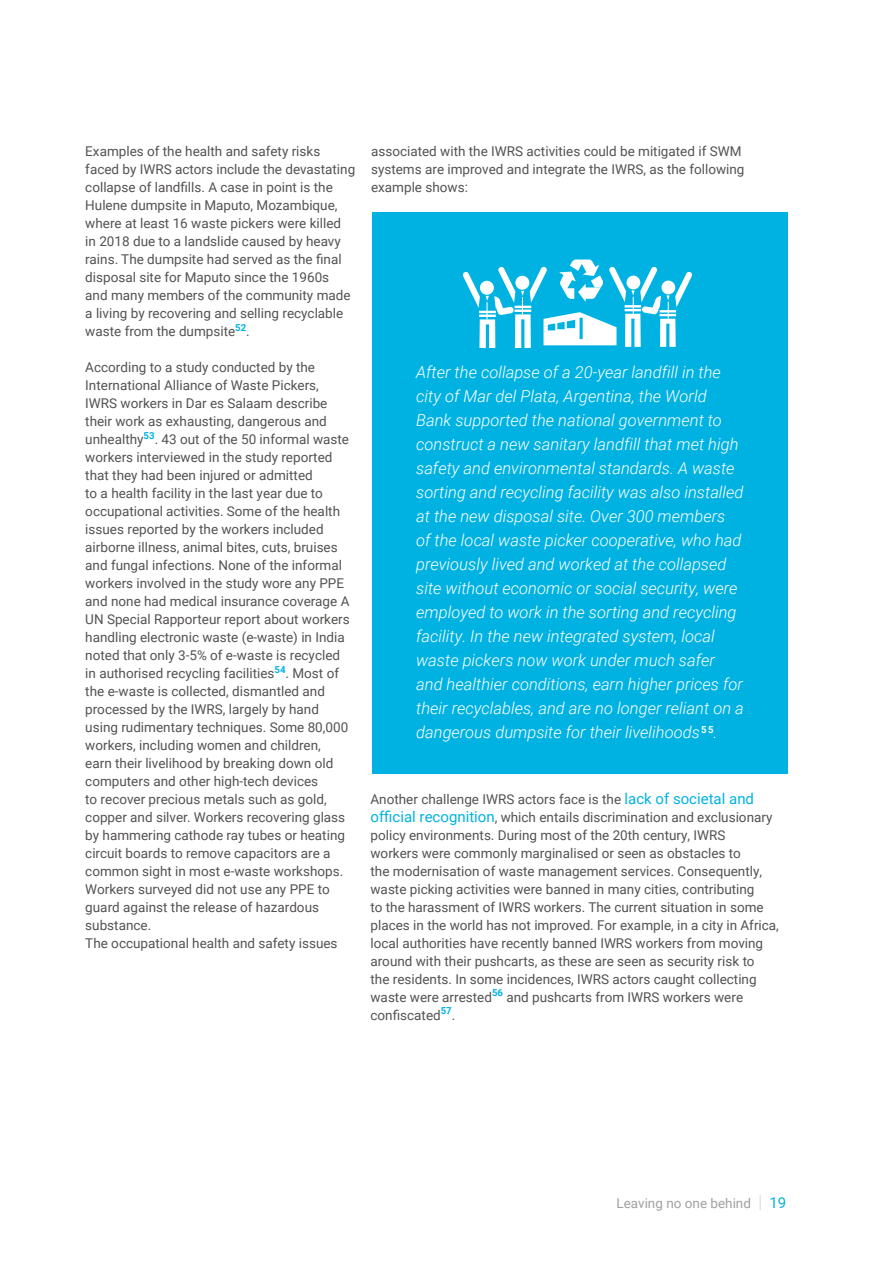
<style>
.page{position:relative;width:893px;height:1263px;background:#fff}
.page>*{position:absolute;margin:0;border:0;box-sizing:border-box;transform-origin:0 0}
.big_text_white_for_b{font:italic 300 16.5px/24px "Roboto";color:#fff}
.text{font:13.5px/18px "Roboto";color:#545251}
.t1{font:13.5px "Roboto";color:#a1a1a2}
.s1{font-size:15px;color:#00b2e2}
.s2{font-weight:100;font-size:18px;color:#b3b3b4}
</style>
<div class="page">
<div style="left:372px;top:213px;width:416px;height:561px;background:#00b2e2"></div>
<svg style="left:462px;top:259px;width:230px;height:89px"></svg>
<div style="left:515px;top:276px;width:14px;height:14px;background:#fff;border-radius:50%"></div>
<p class="text" style="left:85px;top:142px;width:271px">Examples of the health and safety risks faced by IWRS actors include the devastating collapse of landfills. A case in point is the Hulene dumpsite in Maputo, Mozambique, where at least 16 waste pickers were killed in 2018 due to a landslide caused by heavy rains. The dumpsite had served as the final disposal site for Maputo since the 1960s<br>and many members of the community made a living by recovering and selling recyclable waste from the dumpsite<sup>52</sup>.</p>
<p class="text" style="left:85px;top:358px;width:266px">According to a study conducted by the International Alliance of Waste Pickers, IWRS workers in Dar es Salaam describe their work as exhausting, dangerous and unhealthy<sup>53</sup>. 43 out of the 50 informal waste workers interviewed in the study reported that they had been injured or admitted<br>to a health facility in the last year due to occupational activities. Some of the health issues reported by the workers included airborne illness, animal bites, cuts, bruises and fungal infections. None of the informal workers involved in the study wore any PPE and none had medical insurance coverage A UN Special Rapporteur report about workers handling electronic waste (e-waste) in India noted that only 3-5% of e-waste is recycled in authorised recycling facilities<sup>54</sup>. Most of the e-waste is collected, dismantled and processed by the IWRS, largely by hand using rudimentary techniques. Some 80,000 workers, including women and children, earn their livelihood by breaking down old computers and other high-tech devices<br>to recover precious metals such as gold, copper and silver. Workers recovering glass by hammering cathode ray tubes or heating circuit boards to remove capacitors are a common sight in most e-waste workshops.<br>Workers surveyed did not use any PPE to guard against the release of hazardous substance.</p>
<p class="text" style="left:85px;top:934px;width:254px">The occupational health and safety issues</p>
<p class="text" style="left:371px;top:142px;width:375px">associated with the IWRS activities could be mitigated if SWM systems are improved and integrate the IWRS, as the following example shows:</p>
<p class="big_text_white_for_b" style="left:416px;top:360px;width:329px">After the collapse of a 20-year landfill in the city of Mar del Plata, Argentina, the World Bank supported the national government to construct a new sanitary landfill that met high safety and environmental standards. A waste sorting and recycling facility was also installed at the new disposal site. Over 300 members of the local waste picker cooperative, who had previously lived and worked at the collapsed site without economic or social security, were employed to work in the sorting and recycling facility. In the new integrated system, local waste pickers now work under much safer and healthier conditions, earn higher prices for their recyclables, and are no longer reliant on a dangerous dumpsite for their livelihoods<sup>55</sup>.</p>
<p class="text" style="left:370px;top:789px;width:410px">Another challenge IWRS actors face is the <span class="s1">lack of societal and official recognition</span>, which entails discrimination and exclusionary policy environments. During most of the 20th century, IWRS<br>workers were commonly marginalised or seen as obstacles to<br>the modernisation of waste management services. Consequently, waste picking activities were banned in many cities, contributing<br>to the harassment of IWRS workers. The current situation in some places in the world has not improved. For example, in a city in Africa, local authorities have recently banned IWRS workers from moving around with their pushcarts, as these are seen as security risk to<br>the residents. In some incidences, IWRS actors caught collecting waste were arrested<sup>56</sup> and pushcarts from IWRS workers were confiscated<sup>57</sup>.</p>
<p class="t1" style="left:616px;top:1193px;width:171px">Leaving no one behind <span class="s2">|</span> <span class="s1">19</span></p>
</div>
